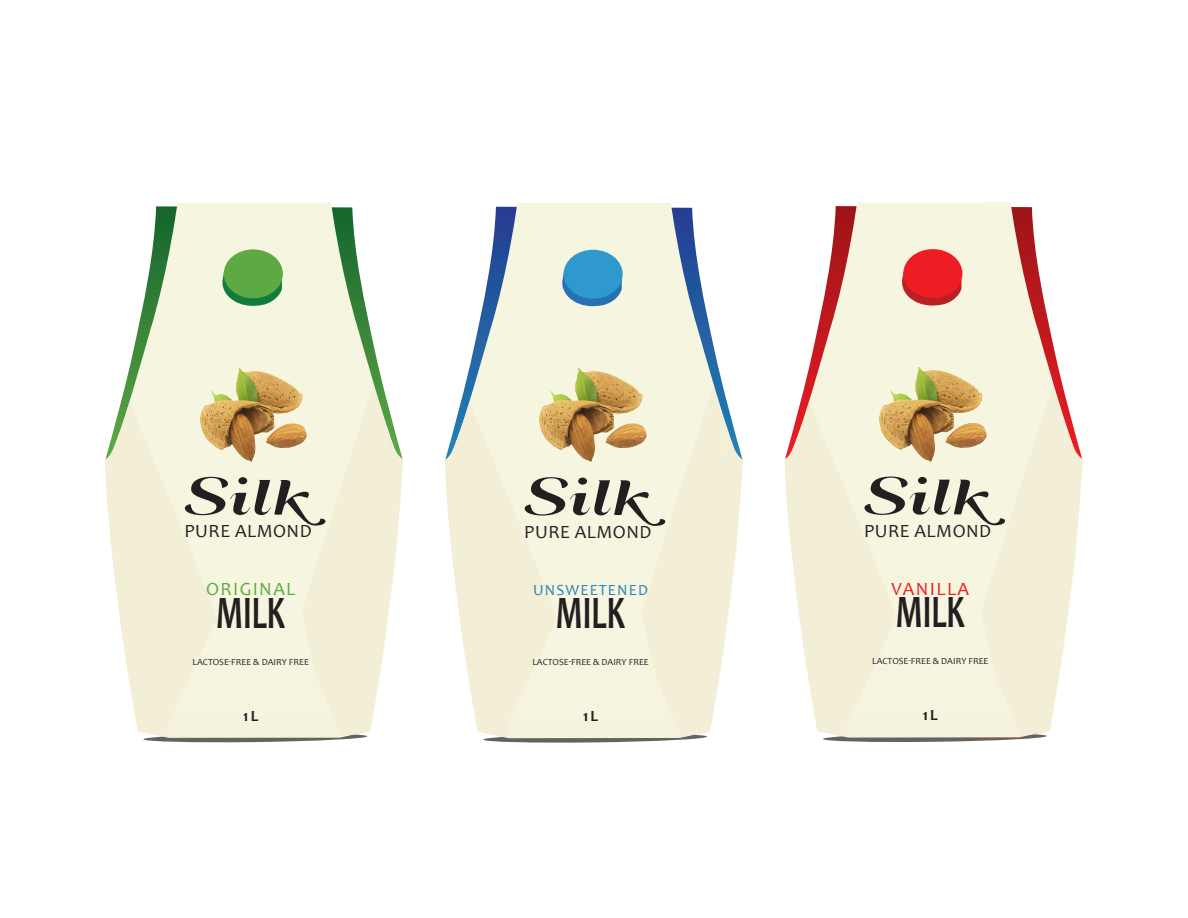
<style>
.page{position:relative;width:1188px;height:918px;background:#fff}
.page>*{position:absolute;margin:0;border:0;box-sizing:border-box;transform-origin:0 0}
.t1{font:46.8px "Qumpellka No 12";letter-spacing:-.005em;color:#231f20;scale:1.25 1}
.t2{font:700 46.8px "Candara";color:#231f20;scale:.67 1}
.t3{font:18.75px "Candara";letter-spacing:.025em;color:#231f20}
.t4{font:18.75px "Candara";letter-spacing:.075em;color:#5daa45}
.t5{font:18.75px "Candara";letter-spacing:.075em;color:#ee1d23}
.t6{font:700 15.6px "Candara";color:#231f20}
.t7{font:15.45px "Candara";letter-spacing:.075em;color:#2681b5}
.t8{font:9.3px "Candara";color:#231f20}
</style>
<div class="page">
<svg style="left:465px;top:203px;width:278px;height:271px"></svg>
<img style="left:533px;top:364px;width:120px;height:21px">
<svg style="left:561px;top:273px;width:61px;height:33px"></svg>
<div style="left:564px;top:250px;width:59px;height:49px;background:#2f99cd;border-radius:50%"></div>
<svg style="left:445px;top:385px;width:297px;height:358px;background:#efecd6"></svg>
<svg style="left:804px;top:202px;width:279px;height:268px"></svg>
<img style="left:873px;top:363px;width:119px;height:22px">
<svg style="left:901px;top:272px;width:61px;height:34px"></svg>
<div style="left:903px;top:249px;width:59px;height:49px;background:#ee1d23;border-radius:50%"></div>
<svg style="left:784px;top:385px;width:298px;height:357px;background:#f1ebd5"></svg>
<svg style="left:125px;top:202px;width:279px;height:261px"></svg>
<img style="left:193px;top:363px;width:120px;height:22px">
<svg style="left:222px;top:272px;width:60px;height:34px"></svg>
<div style="left:224px;top:249px;width:59px;height:49px;background:#5da944;border-radius:50%"></div>
<svg style="left:105px;top:385px;width:298px;height:357px;background:#f0ecd5"></svg>
<h1 class="t1" style="left:180px;top:462px;width:104px">Silk</h1>
<h2 class="t3" style="left:184px;top:519px;width:129px">PURE ALMOND</h2>
<h2 class="t4" style="left:206px;top:577px;width:91px">ORIGINAL</h2>
<h1 class="t2" style="left:216px;top:583px;width:105px">MILK</h1>
<p class="t8" style="left:193px;top:656px;width:118px">LACTOSE-FREE &amp; DAIRY FREE</p>
<h3 class="t6" style="left:243px;top:706px;width:16px">1L</h3>
<h1 class="t1" style="left:520px;top:462px;width:104px">Silk</h1>
<h2 class="t3" style="left:524px;top:520px;width:129px">PURE ALMOND</h2>
<h3 class="t7" style="left:533px;top:580px;width:116px">UNSWEETENED</h3>
<h1 class="t2" style="left:556px;top:583px;width:105px">MILK</h1>
<p class="t8" style="left:532px;top:656px;width:118px">LACTOSE-FREE &amp; DAIRY FREE</p>
<h3 class="t6" style="left:583px;top:706px;width:16px">1L</h3>
<h1 class="t1" style="left:859px;top:461px;width:104px">Silk</h1>
<h2 class="t3" style="left:864px;top:519px;width:129px">PURE ALMOND</h2>
<h2 class="t5" style="left:892px;top:577px;width:79px">VANILLA</h2>
<h1 class="t2" style="left:896px;top:583px;width:105px">MILK</h1>
<p class="t8" style="left:872px;top:656px;width:118px">LACTOSE-FREE &amp; DAIRY FREE</p>
<h3 class="t6" style="left:923px;top:705px;width:16px">1L</h3>
</div>
